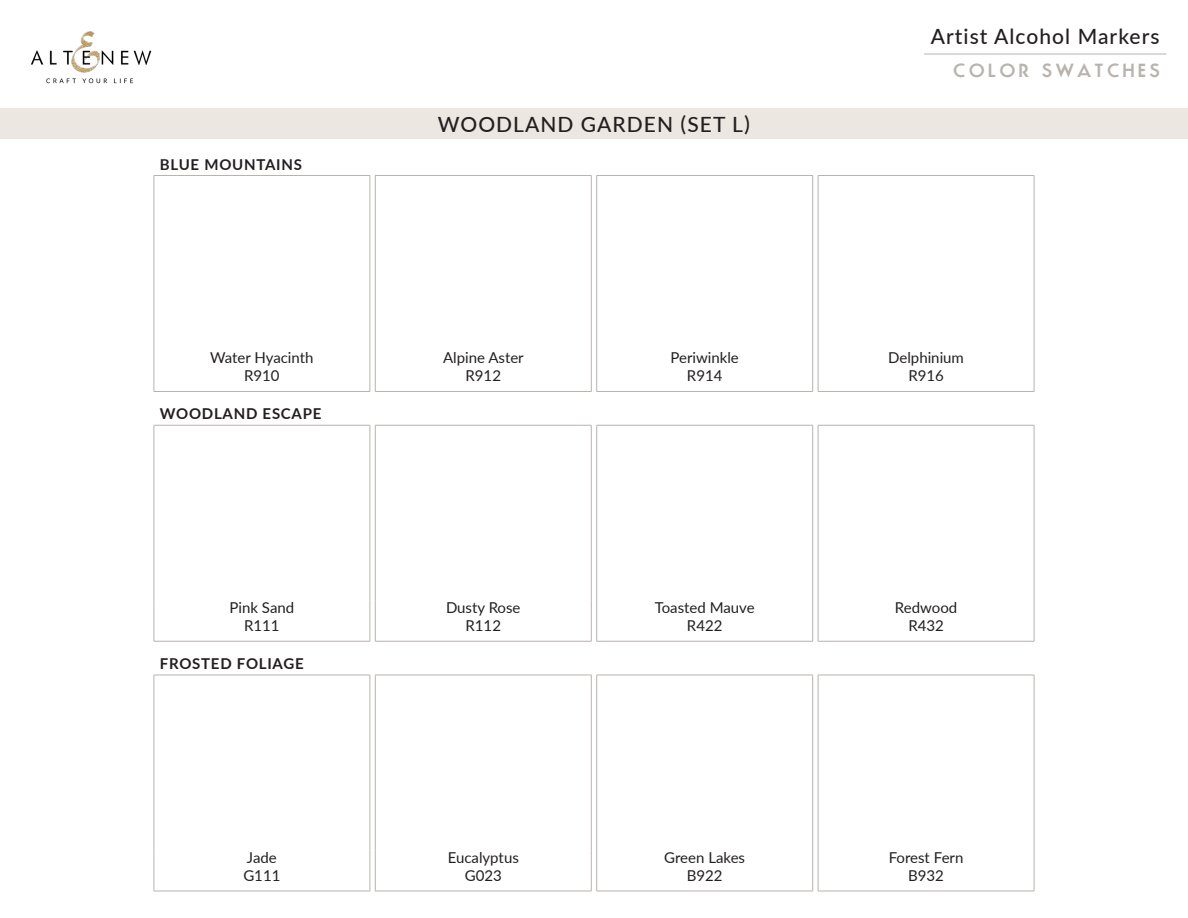
<style>
.page{position:relative;width:1188px;height:918px;background:#fff}
.page>*{position:absolute;margin:0;border:0;box-sizing:border-box;transform-origin:0 0}
.t1{font:500 21px "Lato";letter-spacing:.05em;color:#231f20}
.t2{font:700 18px "Movement";letter-spacing:.2em;color:#b9b3ae}
.t3{font:15px "Lato";color:#231f20}
.t4{font:700 15px "Lato";letter-spacing:.05em;color:#231f20}
</style>
<div class="page">
<img style="left:31px;top:31px;width:121px;height:53px">
<hr style="left:924px;top:54px;width:242px;height:1px;background:#b9b3ae">
<hr style="left:154px;top:175px;width:216px;height:1px;background:#b9b3ae">
<hr style="left:154px;top:176px;width:1px;height:175px;background:#b9b3ae">
<hr style="left:370px;top:176px;width:1px;height:175px;background:#b9b3ae">
<hr style="left:154px;top:351px;width:1px;height:40px;background:#b9b3ae">
<hr style="left:370px;top:351px;width:1px;height:40px;background:#b9b3ae">
<hr style="left:154px;top:391px;width:216px;height:1px;background:#b9b3ae">
<hr style="left:154px;top:425px;width:216px;height:1px;background:#b9b3ae">
<hr style="left:154px;top:425px;width:1px;height:176px;background:#b9b3ae">
<hr style="left:370px;top:425px;width:1px;height:176px;background:#b9b3ae">
<hr style="left:154px;top:675px;width:216px;height:1px;background:#b9b3ae">
<hr style="left:154px;top:675px;width:1px;height:175px;background:#b9b3ae">
<hr style="left:370px;top:675px;width:1px;height:175px;background:#b9b3ae">
<hr style="left:375px;top:175px;width:216px;height:1px;background:#b9b3ae">
<hr style="left:375px;top:176px;width:1px;height:175px;background:#b9b3ae">
<hr style="left:591px;top:176px;width:1px;height:175px;background:#b9b3ae">
<hr style="left:375px;top:351px;width:1px;height:40px;background:#b9b3ae">
<hr style="left:591px;top:351px;width:1px;height:40px;background:#b9b3ae">
<hr style="left:375px;top:391px;width:216px;height:1px;background:#b9b3ae">
<hr style="left:375px;top:425px;width:216px;height:1px;background:#b9b3ae">
<hr style="left:375px;top:425px;width:1px;height:176px;background:#b9b3ae">
<hr style="left:591px;top:425px;width:1px;height:176px;background:#b9b3ae">
<hr style="left:375px;top:675px;width:216px;height:1px;background:#b9b3ae">
<hr style="left:375px;top:675px;width:1px;height:175px;background:#b9b3ae">
<hr style="left:591px;top:675px;width:1px;height:175px;background:#b9b3ae">
<hr style="left:597px;top:175px;width:216px;height:1px;background:#b9b3ae">
<hr style="left:596px;top:176px;width:1px;height:175px;background:#b9b3ae">
<hr style="left:812px;top:176px;width:1px;height:175px;background:#b9b3ae">
<hr style="left:596px;top:351px;width:1px;height:40px;background:#b9b3ae">
<hr style="left:812px;top:351px;width:1px;height:40px;background:#b9b3ae">
<hr style="left:597px;top:391px;width:216px;height:1px;background:#b9b3ae">
<hr style="left:597px;top:425px;width:216px;height:1px;background:#b9b3ae">
<hr style="left:596px;top:425px;width:1px;height:176px;background:#b9b3ae">
<hr style="left:812px;top:425px;width:1px;height:176px;background:#b9b3ae">
<hr style="left:597px;top:675px;width:216px;height:1px;background:#b9b3ae">
<hr style="left:596px;top:675px;width:1px;height:175px;background:#b9b3ae">
<hr style="left:812px;top:675px;width:1px;height:175px;background:#b9b3ae">
<hr style="left:818px;top:175px;width:216px;height:1px;background:#b9b3ae">
<hr style="left:818px;top:176px;width:1px;height:175px;background:#b9b3ae">
<hr style="left:1034px;top:176px;width:1px;height:175px;background:#b9b3ae">
<hr style="left:818px;top:351px;width:1px;height:40px;background:#b9b3ae">
<hr style="left:1034px;top:351px;width:1px;height:40px;background:#b9b3ae">
<hr style="left:818px;top:391px;width:216px;height:1px;background:#b9b3ae">
<hr style="left:818px;top:425px;width:216px;height:1px;background:#b9b3ae">
<hr style="left:818px;top:425px;width:1px;height:176px;background:#b9b3ae">
<hr style="left:1034px;top:425px;width:1px;height:176px;background:#b9b3ae">
<hr style="left:818px;top:675px;width:216px;height:1px;background:#b9b3ae">
<hr style="left:818px;top:675px;width:1px;height:175px;background:#b9b3ae">
<hr style="left:1034px;top:675px;width:1px;height:175px;background:#b9b3ae">
<hr style="left:154px;top:850px;width:1px;height:41px;background:#b9b3ae">
<hr style="left:370px;top:850px;width:1px;height:41px;background:#b9b3ae">
<hr style="left:154px;top:891px;width:216px;height:1px;background:#b9b3ae">
<hr style="left:375px;top:850px;width:1px;height:41px;background:#b9b3ae">
<hr style="left:591px;top:850px;width:1px;height:41px;background:#b9b3ae">
<hr style="left:375px;top:891px;width:216px;height:1px;background:#b9b3ae">
<hr style="left:596px;top:850px;width:1px;height:41px;background:#b9b3ae">
<hr style="left:812px;top:850px;width:1px;height:41px;background:#b9b3ae">
<hr style="left:597px;top:891px;width:216px;height:1px;background:#b9b3ae">
<hr style="left:818px;top:850px;width:1px;height:41px;background:#b9b3ae">
<hr style="left:1034px;top:850px;width:1px;height:41px;background:#b9b3ae">
<hr style="left:818px;top:891px;width:216px;height:1px;background:#b9b3ae">
<hr style="left:154px;top:601px;width:1px;height:40px;background:#b9b3ae">
<hr style="left:370px;top:601px;width:1px;height:40px;background:#b9b3ae">
<hr style="left:154px;top:641px;width:216px;height:1px;background:#b9b3ae">
<hr style="left:375px;top:601px;width:1px;height:40px;background:#b9b3ae">
<hr style="left:591px;top:601px;width:1px;height:40px;background:#b9b3ae">
<hr style="left:375px;top:641px;width:216px;height:1px;background:#b9b3ae">
<hr style="left:596px;top:601px;width:1px;height:40px;background:#b9b3ae">
<hr style="left:812px;top:601px;width:1px;height:40px;background:#b9b3ae">
<hr style="left:597px;top:641px;width:216px;height:1px;background:#b9b3ae">
<hr style="left:818px;top:601px;width:1px;height:40px;background:#b9b3ae">
<hr style="left:1034px;top:601px;width:1px;height:40px;background:#b9b3ae">
<hr style="left:818px;top:641px;width:216px;height:1px;background:#b9b3ae">
<div style="left:0;top:108px;width:1188px;height:30px;background:#ede7e1"></div>
<p class="t4" style="left:160px;top:153px;width:144px">BLUE MOUNTAINS</p>
<p class="t3" style="left:210px;top:347px;width:105px">Water Hyacinth</p>
<p class="t3" style="left:244px;top:365px;width:37px">R910</p>
<p class="t4" style="left:160px;top:403px;width:163px">WOODLAND ESCAPE</p>
<p class="t3" style="left:230px;top:597px;width:66px">Pink Sand</p>
<p class="t3" style="left:244px;top:615px;width:37px">R111</p>
<p class="t4" style="left:160px;top:652px;width:145px">FROSTED FOLIAGE</p>
<p class="t3" style="left:247px;top:846px;width:31px">Jade</p>
<p class="t3" style="left:243px;top:864px;width:39px">G111</p>
<p class="t1" style="left:438px;top:109px;width:314px">WOODLAND GARDEN (SET L)</p>
<p class="t3" style="left:443px;top:347px;width:82px">Alpine Aster</p>
<p class="t3" style="left:466px;top:365px;width:37px">R912</p>
<p class="t3" style="left:670px;top:347px;width:70px">Periwinkle</p>
<p class="t3" style="left:687px;top:365px;width:37px">R914</p>
<p class="t3" style="left:446px;top:597px;width:76px">Dusty Rose</p>
<p class="t3" style="left:466px;top:615px;width:37px">R112</p>
<p class="t3" style="left:655px;top:597px;width:101px">Toasted Mauve</p>
<p class="t3" style="left:687px;top:615px;width:37px">R422</p>
<p class="t3" style="left:448px;top:846px;width:73px">Eucalyptus</p>
<p class="t3" style="left:465px;top:864px;width:39px">G023</p>
<p class="t3" style="left:664px;top:846px;width:82px">Green Lakes</p>
<p class="t3" style="left:687px;top:864px;width:37px">B922</p>
<h1 class="t1" style="left:931px;top:21px;width:230px">Artist Alcohol Markers</h1>
<p class="t2" style="left:954px;top:58px;width:208px">COLOR SWATCHES</p>
<p class="t3" style="left:888px;top:347px;width:77px">Delphinium</p>
<p class="t3" style="left:908px;top:365px;width:37px">R916</p>
<p class="t3" style="left:895px;top:597px;width:64px">Redwood</p>
<p class="t3" style="left:908px;top:615px;width:37px">R432</p>
<p class="t3" style="left:889px;top:846px;width:76px">Forest Fern</p>
<p class="t3" style="left:908px;top:864px;width:37px">B932</p>
</div>
